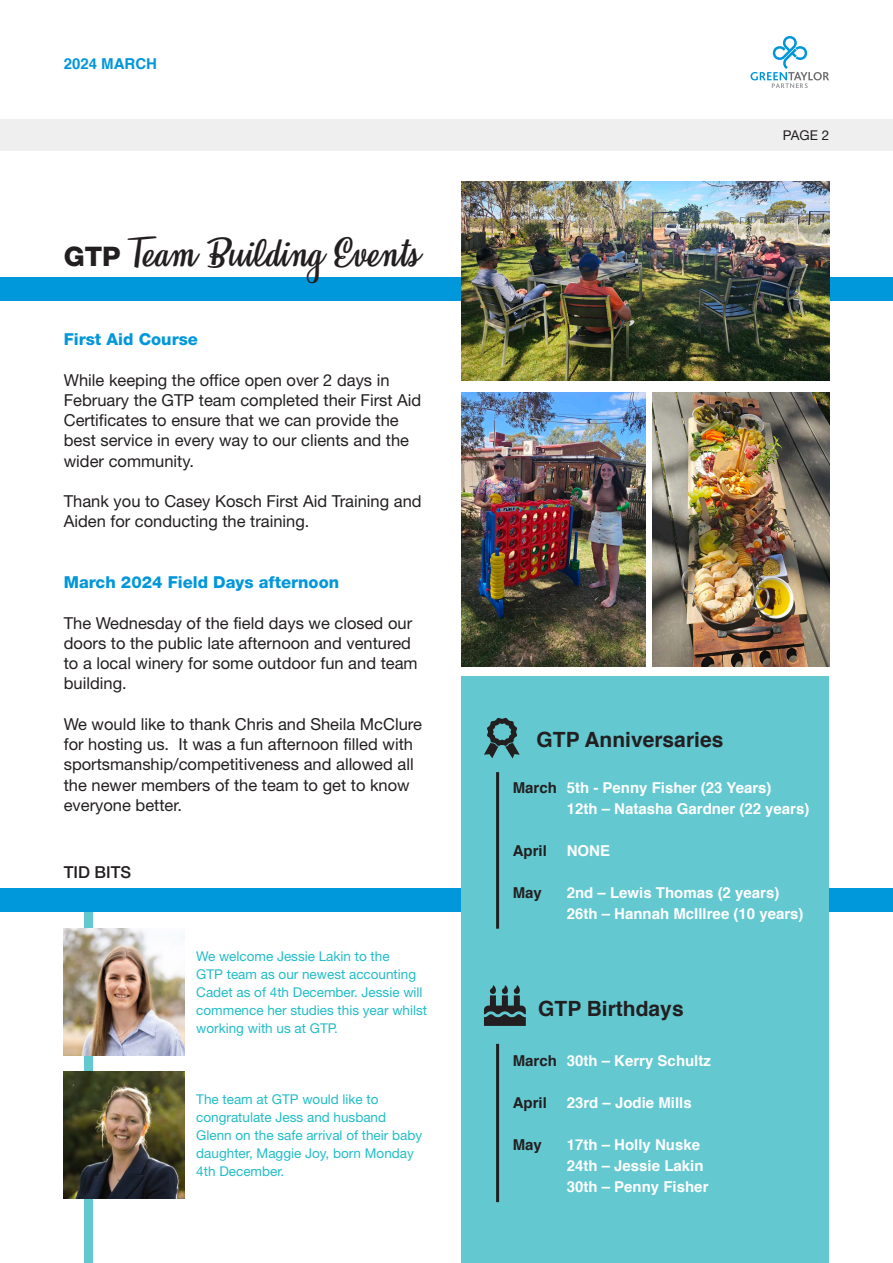
<style>
.page{position:relative;width:893px;height:1263px;background:#fff}
.page>*{position:absolute;margin:0;border:0;box-sizing:border-box;transform-origin:0 0}
.t1{font:34.5px "Honeymoon Personal Use";color:#231f20}
.t2{font:700 21px "Helvetica";color:#231f20}
.t3{font:16.5px/20.2px "Helvetica Neue";color:#231f20}
.t4{font:800 16.5px "Helvetica Neue";color:#0097db}
.t5{font:500 16.5px "Helvetica Neue";color:#231f20}
.t6{font:700 15px "Helvetica";color:#fff}
.t7{font:700 15px "Helvetica";color:#231f20}
.t8{font:700 15px "Helvetica";color:#0097db}
.t9{font:13.5px/18px "Helvetica Neue";color:#21bdc7}
.t10{font:13.5px "Helvetica Neue";color:#231f20}
.s1{font-family:"Helvetica Neue";font-weight:800;font-size:27px}
.s2{color:#231f20}
</style>
<div class="page">
<div style="left:0;top:119px;width:893px;height:31px;background:#efeff0"></div>
<svg style="left:750px;top:36px;width:79px;height:52px"></svg>
<div style="left:0;top:277px;width:893px;height:23px;background:#0097db"></div>
<img style="left:461px;top:181px;width:368px;height:200px">
<img style="left:461px;top:392px;width:184px;height:274px">
<img style="left:653px;top:392px;width:176px;height:274px">
<div style="left:84px;top:912px;width:9px;height:351px;background:#63c8d0"></div>
<div style="left:0;top:889px;width:893px;height:23px;background:#0097db"></div>
<img style="left:64px;top:928px;width:120px;height:127px">
<img style="left:64px;top:1071px;width:120px;height:127px">
<div style="left:461px;top:676px;width:368px;height:587px;background:#63c8d0"></div>
<svg style="left:484px;top:985px;width:42px;height:41px"></svg>
<hr style="left:496px;top:772px;width:3px;height:157px;background:#231f20">
<hr style="left:496px;top:1044px;width:3px;height:158px;background:#231f20">
<svg style="left:484px;top:717px;width:36px;height:41px"></svg>
<p class="t8" style="left:64px;top:52px;width:95px">2024 MARCH</p>
<p class="t1" style="left:64px;top:234px;width:357px"><span class="s1">GTP</span> Team Building Events</p>
<p class="t4" style="left:64px;top:329px;width:136px">First Aid Course</p>
<p class="t3" style="left:64px;top:369px;width:359px">While keeping the office open over 2 days in February the GTP team completed their First Aid Certificates to ensure that we can provide the best service in every way to our clients and the wider community.</p>
<p class="t3" style="left:64px;top:491px;width:359px">Thank you to Casey Kosch First Aid Training and<br>Aiden for conducting the training.</p>
<p class="t4" style="left:64px;top:572px;width:277px">March 2024 Field Days afternoon</p>
<p class="t3" style="left:64px;top:612px;width:355px">The Wednesday of the field days we closed our doors to the public late afternoon and ventured to a local winery for some outdoor fun and team building.</p>
<p class="t3" style="left:64px;top:714px;width:360px">We would like to thank Chris and Sheila McClure for hosting us. It was a fun afternoon filled with sportsmanship/competitiveness and allowed all the newer members of the team to get to know everyone better.</p>
<p class="t5" style="left:64px;top:862px;width:69px">TID BITS</p>
<p class="t9" style="left:196px;top:947px;width:232px">We welcome Jessie Lakin to the<br>GTP team as our newest accounting<br>Cadet as of 4th December. Jessie will commence her studies this year whilst working with us at GTP.</p>
<p class="t9" style="left:196px;top:1090px;width:227px">The team at GTP would like to congratulate Jess and husband<br>Glenn on the safe arrival of their baby daughter, Maggie Joy, born Monday<br>4th December.</p>
<p class="t10" style="left:783px;top:127px;width:48px">PAGE 2</p>
<p class="t2" style="left:537px;top:722px;width:188px">GTP Anniversaries</p>
<p class="t6" style="left:513px;top:776px;width:260px"><span class="s2">March</span> 5th - Penny Fisher (23 Years)</p>
<p class="t6" style="left:567px;top:797px;width:244px">12th – Natasha Gardner (22 years)</p>
<p class="t7" style="left:513px;top:839px;width:36px">April</p>
<p class="t6" style="left:567px;top:839px;width:45px">NONE</p>
<p class="t7" style="left:513px;top:881px;width:31px">May</p>
<p class="t6" style="left:567px;top:881px;width:214px">2nd – Lewis Thomas (2 years)</p>
<p class="t6" style="left:567px;top:902px;width:238px">26th – Hannah McIllree (10 years)</p>
<p class="t2" style="left:538px;top:992px;width:147px">GTP Birthdays</p>
<p class="t6" style="left:513px;top:1048px;width:200px"><span class="s2">March</span> 30th – Kerry Schultz</p>
<p class="t7" style="left:513px;top:1090px;width:36px">April</p>
<p class="t6" style="left:567px;top:1090px;width:127px">23rd – Jodie Mills</p>
<p class="t7" style="left:513px;top:1132px;width:31px">May</p>
<p class="t6" style="left:567px;top:1132px;width:135px">17th – Holly Nuske</p>
<p class="t6" style="left:567px;top:1153px;width:138px">24th – Jessie Lakin</p>
<p class="t6" style="left:567px;top:1174px;width:143px">30th – Penny Fisher</p>
</div>
